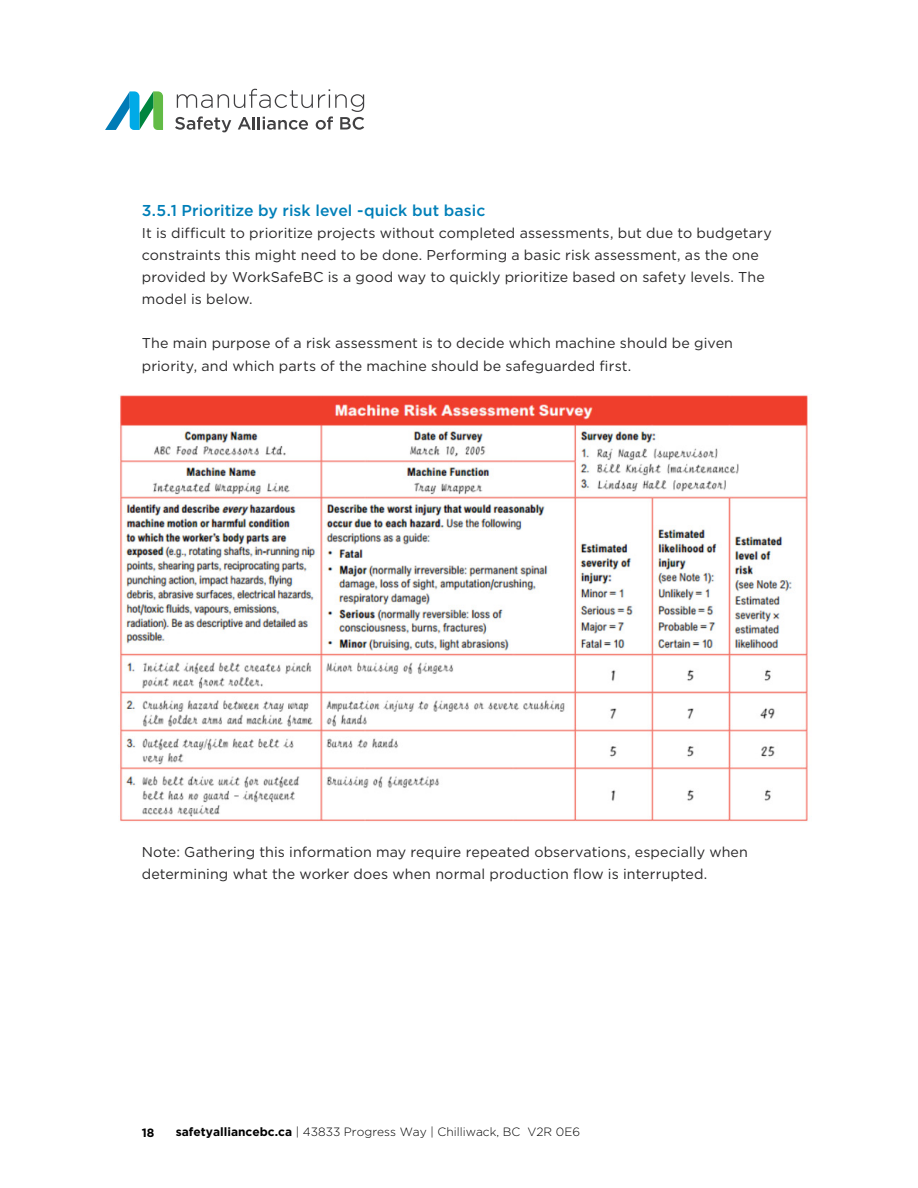
<style>
.page{position:relative;width:918px;height:1188px;background:#fff}
.page>*{position:absolute;margin:0;border:0;box-sizing:border-box;transform-origin:0 0}
.t1{font:500 15.75px "Gotham";letter-spacing:.005em;color:#007fb8}
.t2{font:14.25px/22.2px "Gotham";letter-spacing:.01em;color:#292829}
.t3{font:300 12px "Gotham";color:#000}
.t4{font:700 12px "Gotham";color:#000}
.s1{font-weight:700}
</style>
<div class="page">
<svg style="left:175px;top:89px;width:189px;height:43px"></svg>
<svg style="left:105px;top:91px;width:58px;height:39px"></svg>
<img style="left:120px;top:395px;width:688px;height:427px">
<p class="t1" style="left:142px;top:201px;width:345px">3.5.1 Prioritize by risk level -quick but basic</p>
<p class="t2" style="left:142px;top:221px;width:632px">It is difficult to prioritize projects without completed assessments, but due to budgetary constraints this might need to be done. Performing a basic risk assessment, as the one provided by WorkSafeBC is a good way to quickly prioritize based on safety levels. The model is below.</p>
<p class="t2" style="left:142px;top:332px;width:593px">The main purpose of a risk assessment is to decide which machine should be given priority, and which parts of the machine should be safeguarded first.</p>
<p class="t2" style="left:142px;top:841px;width:608px">Note: Gathering this information may require repeated observations, especially when determining what the worker does when normal production flow is interrupted.</p>
<p class="t4" style="left:142px;top:1126px;width:14px">18</p>
<p class="t3" style="left:176px;top:1125px;width:406px"><span class="s1">safetyalliancebc.ca</span> | 43833 Progress Way | Chilliwack, BC V2R 0E6</p>
</div>
